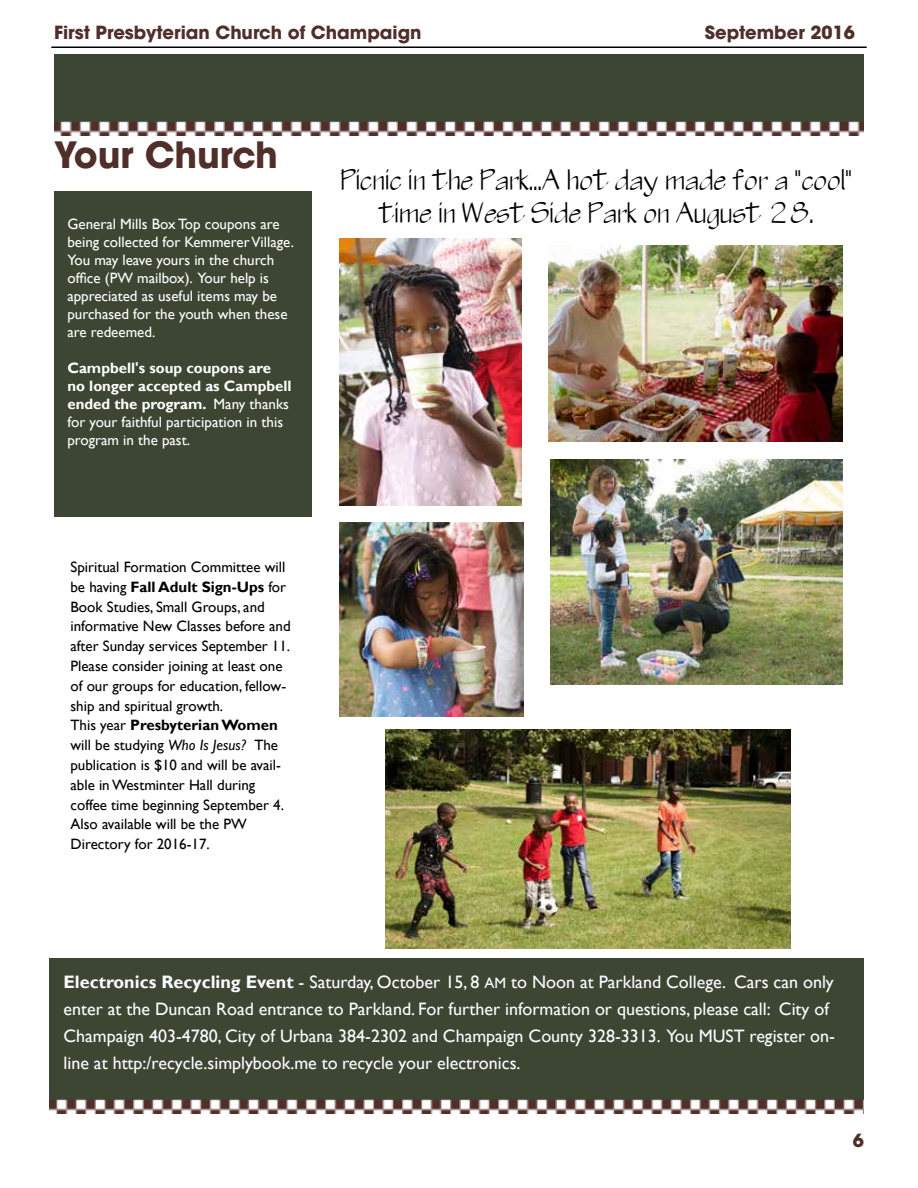
<style>
.page{position:relative;width:918px;height:1188px;background:#fff}
.page>*{position:absolute;margin:0;border:0;box-sizing:border-box;transform-origin:0 0}
.t1{font:700 36px "ITC Avant Garde Std";letter-spacing:-.005em;color:#502e2a}
.t2{font:27px/32.4px "OLIVEOIL";color:#000;text-align:center}
.t3{font:18px/27px "Gill Sans";color:#fafdff}
.t4{font:700 18px "ITC Avant Garde Std";color:#502e2a}
.t5{font:15px/19.8px "Gill Sans";color:#000}
.t6{font:15px/18px "Gill Sans";color:#fff}
.t7{font:700 15px/18px "Gill Sans";color:#fff}
.s1{font-weight:400}
.s2{font-weight:700}
.s3{font-style:italic}
.s4{font-size:15px}
</style>
<div class="page">
<hr style="left:51px;top:46px;width:816px;height:2px;background:#000">
<img style="left:50px;top:958px;width:814px;height:155px">
<img style="left:54px;top:54px;width:810px;height:82px">
<div style="left:55px;top:191px;width:257px;height:326px;background:#3d4633"></div>
<img style="left:339px;top:239px;width:182px;height:266px">
<img style="left:548px;top:245px;width:294px;height:196px">
<img style="left:551px;top:459px;width:291px;height:225px">
<img style="left:339px;top:522px;width:185px;height:194px">
<img style="left:386px;top:729px;width:404px;height:219px">
<p class="t4" style="left:54px;top:21px;width:369px">First Presbyterian Church of Champaign</p>
<p class="t4" style="left:705px;top:21px;width:152px">September 2016</p>
<h1 class="t1" style="left:54px;top:132px;width:226px">Your Church</h1>
<p class="t6" style="left:67px;top:215px;width:228px">General Mills Box Top coupons are being collected for Kemmerer Village.<br>You may leave yours in the church office (PW mailbox). Your help is appreciated as useful items may be purchased for the youth when these are redeemed.</p>
<p class="t7" style="left:67px;top:359px;width:226px">Campbell's soup coupons are no longer accepted as Campbell ended the program. <span class="s1">Many thanks for your faithful participation in this program in the past.</span></p>
<p class="t5" style="left:70px;top:557px;width:222px">Spiritual Formation Committee will be having <span class="s2">Fall Adult Sign-Ups</span> for<br>Book Studies, Small Groups, and informative New Classes before and after Sunday services September 11.<br>Please consider joining at least one of our groups for education, fellow&shy;ship and spiritual growth.<br>This year <span class="s2">Presbyterian Women </span>will be studying <span class="s3">Who Is Jesus?</span> The publication is $10 and will be avail&shy;able in Westminter Hall during coffee time beginning September 4.<br>Also available will be the PW<br>Directory for 2016-17.</p>
<h2 class="t2" style="left:341px;top:165px;width:514px">Picnic in the Park...A hot day made for a "cool" time in West Side Park on August 28.</h2>
<p class="t3" style="left:63px;top:969px;width:773px"><span class="s2">Electronics Recycling Event</span> - Saturday, October 15, 8 <span class="s4">AM</span> to Noon at Parkland College. Cars can only enter at the Duncan Road entrance to Parkland. For further information or questions, please call: City of Champaign 403-4780, City of Urbana 384-2302 and Champaign County 328-3313. You MUST register on&shy;line at http:/recycle.simplybook.me to recycle your electronics.</p>
<p class="t4" style="left:853px;top:1129px;width:13px">6</p>
</div>
